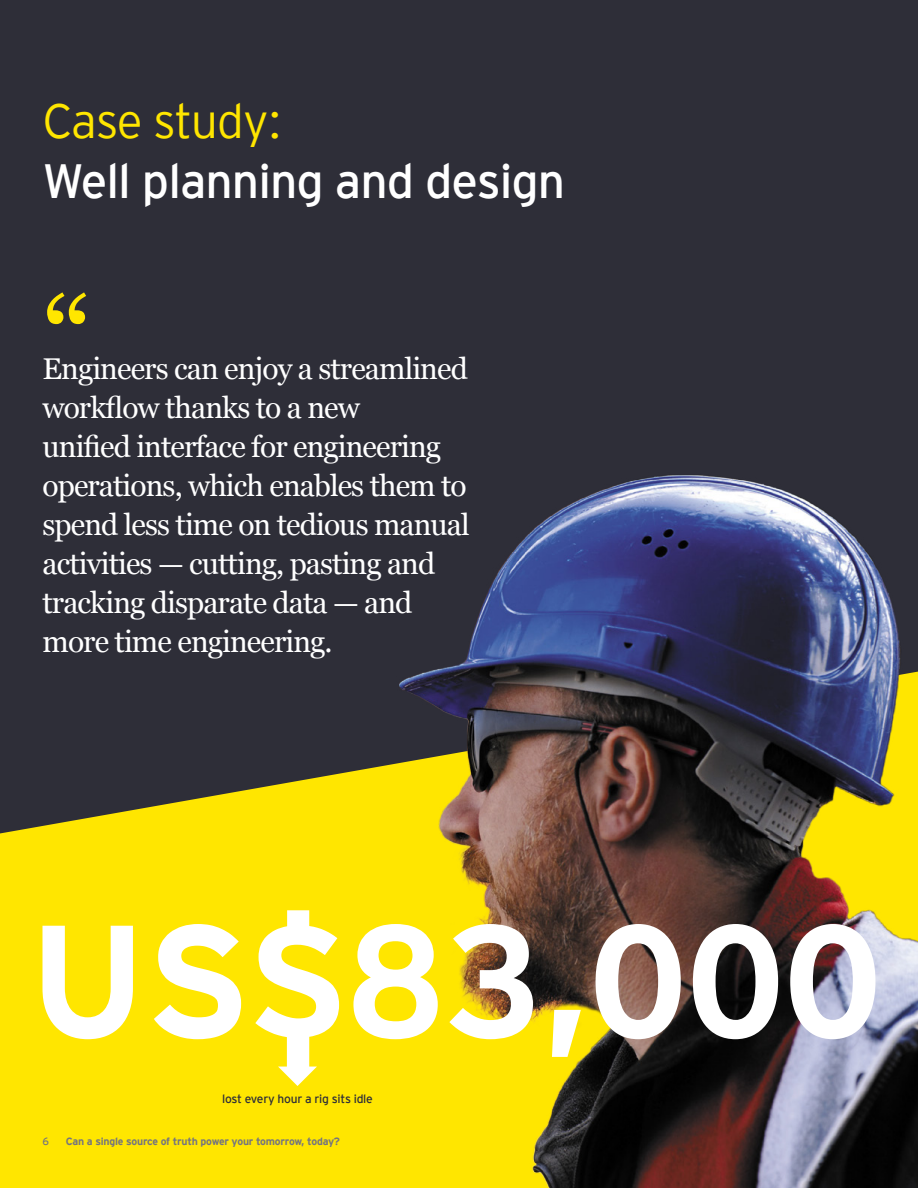
<style>
.page{position:relative;width:918px;height:1188px;background:#2e2e38}
.page>*{position:absolute;margin:0;border:0;box-sizing:border-box;transform-origin:0 0}
.t1{font:120px "Georgia";color:#ffe600}
.t2{font:48px "EY Interstate";letter-spacing:-.02em;color:#fff}
.t3{font:300 48px "EY Interstate";letter-spacing:-.03em;color:#ffe600}
.t4{font:30px/39px "Georgia";letter-spacing:-.03em;color:#fff}
.t5{font:12px "EY Interstate";letter-spacing:-.02em;color:#2e2e38}
.t6{font:700 10.5px "EY Interstate";letter-spacing:-.02em;color:#747480}
.t7{font:10.5px "EY Interstate";color:#747480}
</style>
<div class="page">
<svg style="left:0;top:766px;width:380px;height:422px;background:#e5cf06"></svg>
<img style="left:380px;top:475px;width:538px;height:713px">
<svg style="left:43px;top:910px;width:832px;height:158px;background:#ccbe66"></svg>
<svg style="left:278px;top:1067px;width:39px;height:19px"></svg>
<h2 class="t3" style="left:43px;top:87px;width:241px">Case study:</h2>
<h2 class="t2" style="left:43px;top:147px;width:524px">Well planning and design</h2>
<h1 class="t1" style="left:43px;top:253px;width:51px">“</h1>
<p class="t4" style="left:43px;top:348px;width:429px">Engineers can enjoy a streamlined workflow thanks to a new<br>unified interface for engineering operations, which enables them to spend less time on tedious manual activities — cutting, pasting and tracking disparate data — and more time engineering.</p>
<p class="t5" style="left:222px;top:1090px;width:152px">lost every hour a rig sits idle</p>
<p class="t7" style="left:43px;top:1133px;width:8px">6</p>
<p class="t6" style="left:66px;top:1133px;width:276px">Can a single source of truth power your tomorrow, today?</p>
</div>
